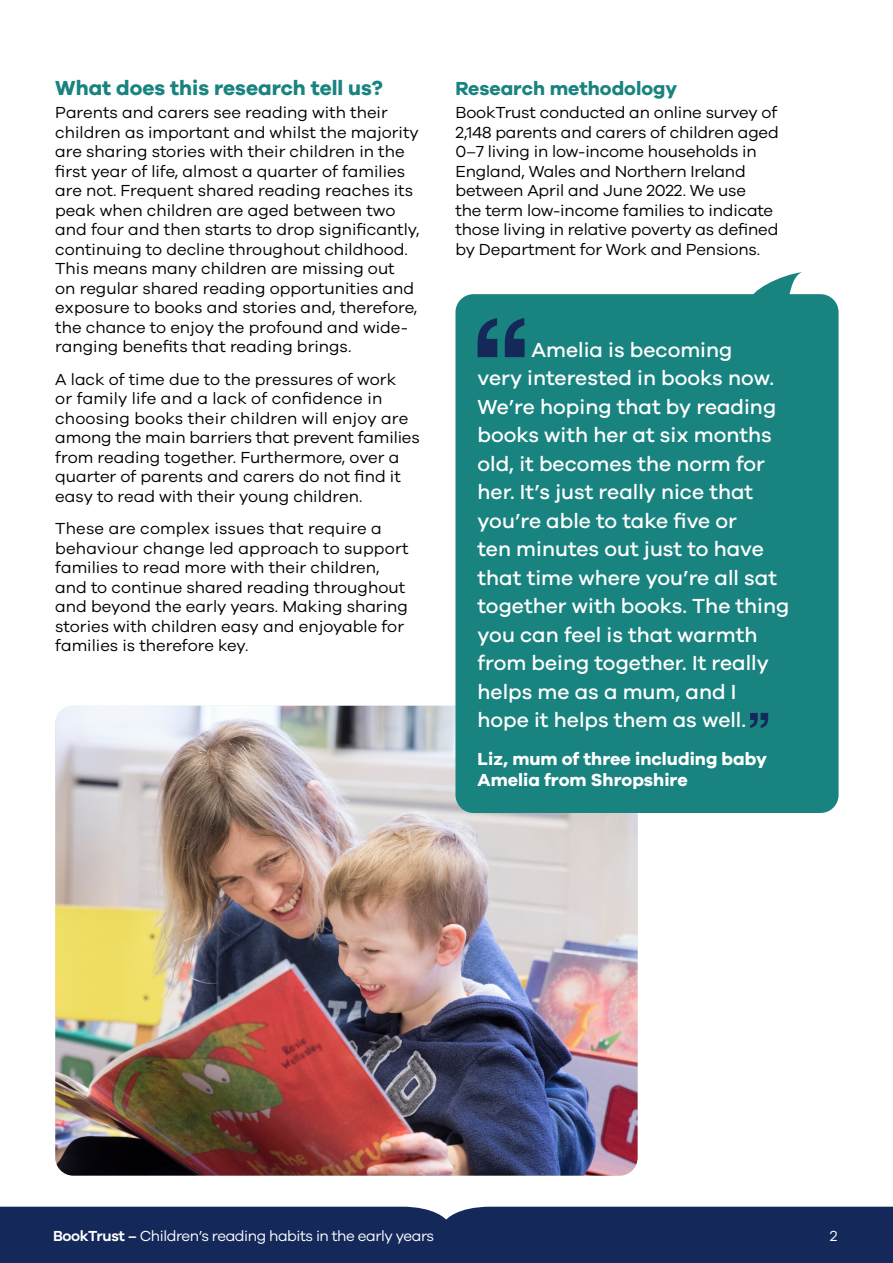
<style>
.page{position:relative;width:893px;height:1263px;background:#fff}
.page>*{position:absolute;margin:0;border:0;box-sizing:border-box;transform-origin:0 0}
.t1{font:500 21px/28.5px "Galano Grotesque";color:#fff}
.t2{font:700 21px "Galano Grotesque";color:#18837f}
.t3{font:700 19.5px "Galano Grotesque";color:#18837f}
.t4{font:700 18px/21.6px "Galano Grotesque";color:#fff}
.t5{font:16.5px/19.5px "Galano Grotesque";color:#000}
.t6{font:15px "Galano Grotesque";letter-spacing:-.03em;color:#fff}
.s1{font-weight:600}
</style>
<div class="page">
<img style="left:55px;top:706px;width:583px;height:469px">
<svg style="left:753px;top:272px;width:49px;height:22px"></svg>
<div style="left:455px;top:294px;width:383px;height:519px;background:#18837f;border-radius:18px"></div>
<svg style="left:478px;top:318px;width:47px;height:39px"></svg>
<svg style="left:750px;top:713px;width:18px;height:15px"></svg>
<div style="left:0;top:1207px;width:893px;height:56px;background:#14285a"></div>
<p class="t2" style="left:55px;top:75px;width:329px">What does this research tell us?</p>
<p class="t5" style="left:55px;top:103px;width:366px">Parents and carers see reading with their children as important and whilst the majority are sharing stories with their children in the first year of life, almost a quarter of families are not. Frequent shared reading reaches its peak when children are aged between two and four and then starts to drop significantly, continuing to decline throughout childhood.<br>This means many children are missing out<br>on regular shared reading opportunities and exposure to books and stories and, therefore, the chance to enjoy the profound and wide&shy;ranging benefits that reading brings.</p>
<p class="t5" style="left:55px;top:369px;width:366px">A lack of time due to the pressures of work<br>or family life and a lack of confidence in choosing books their children will enjoy are among the main barriers that prevent families from reading together. Furthermore, over a quarter of parents and carers do not find it easy to read with their young children.</p>
<p class="t5" style="left:55px;top:518px;width:355px">These are complex issues that require a behaviour change led approach to support families to read more with their children, and to continue shared reading throughout and beyond the early years. Making sharing stories with children easy and enjoyable for families is therefore key.</p>
<p class="t3" style="left:455px;top:76px;width:223px">Research methodology</p>
<p class="t5" style="left:455px;top:103px;width:325px">BookTrust conducted an online survey of 2,148 parents and carers of children aged 0–7 living in low-income households in England, Wales and Northern Ireland between April and June 2022. We use<br>the term low-income families to indicate those living in relative poverty as defined by Department for Work and Pensions.</p>
<p class="t1" style="left:478px;top:335px;width:313px;text-indent:54px">Amelia is becoming<br>very interested in books now.<br>We’re hoping that by reading books with her at six months old, it becomes the norm for her. It’s just really nice that you’re able to take five or<br>ten minutes out just to have that time where you’re all sat together with books. The thing you can feel is that warmth from being together. It really helps me as a mum, and I hope it helps them as well.</p>
<p class="t4" style="left:478px;top:747px;width:291px">Liz, mum of three including baby<br>Amelia from Shropshire</p>
<p class="t6" style="left:53px;top:1226px;width:383px"><span class="s1">BookTrust –</span> Children’s reading habits in the early years</p>
<p class="t6" style="left:830px;top:1226px;width:9px">2</p>
</div>
